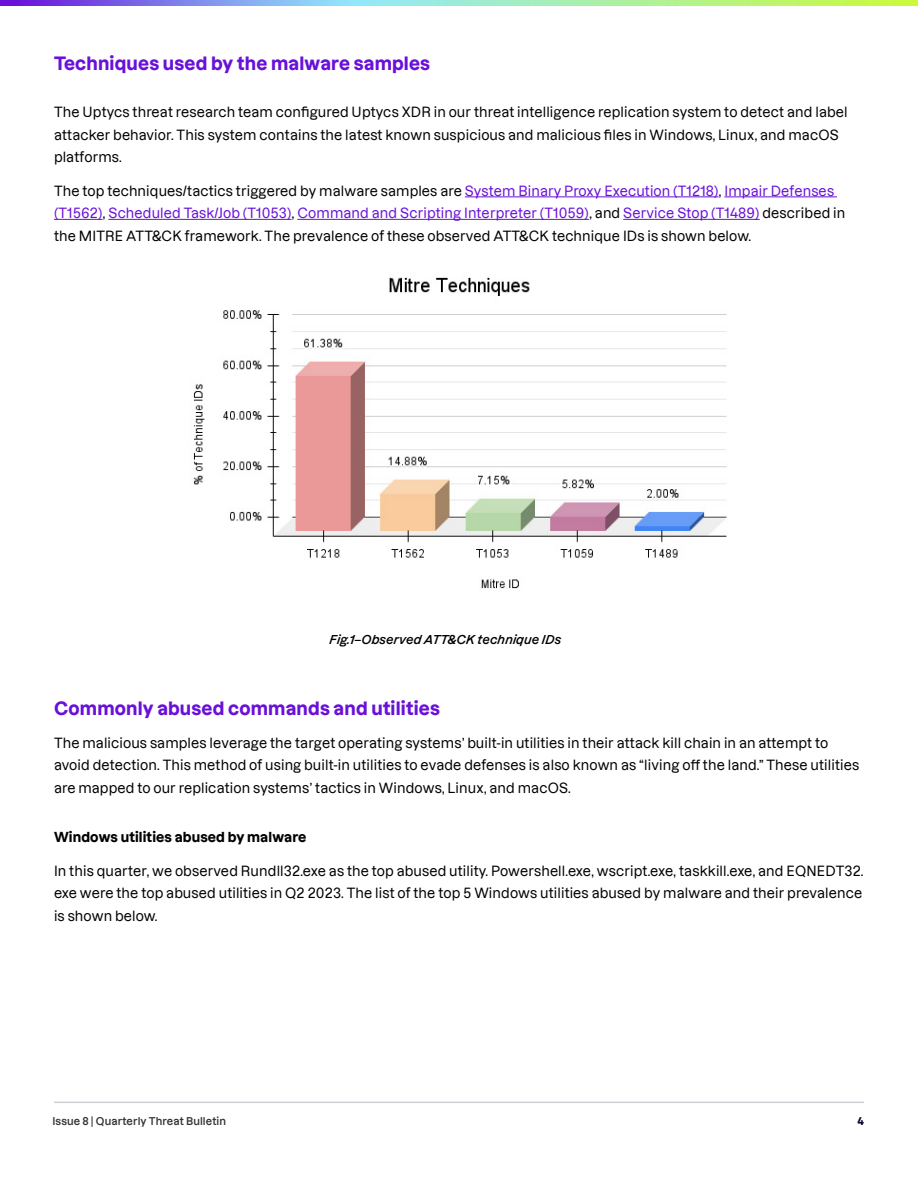
<style>
.page{position:relative;width:918px;height:1188px;background:#fff}
.page>*{position:absolute;margin:0;border:0;box-sizing:border-box;transform-origin:0 0}
.t1{font:700 18px "Dazzed";letter-spacing:.01em;color:#6910d9}
.t2{font:500 13.5px/22.5px "Dazzed";letter-spacing:.01em;color:#000}
.t3{font:700 13.5px "Dazzed";letter-spacing:.01em;color:#000}
.t4{font:italic 600 12px "Dazzed";letter-spacing:.01em;color:#000}
.t5{font:600 10.5px "Dazzed";letter-spacing:.01em;color:#333}
.t6{font:700 10.5px "Dazzed";color:#0b062b}
.s1{color:#6910d9}
</style>
<div class="page">
<svg style="left:0;top:0;width:918px;height:5px;background:#9bc4b9"></svg>
<hr style="left:54px;top:1102px;width:810px;height:1px;background:#0b062b">
<hr style="left:465px;top:197px;width:254px;height:1px;background:#6910d9">
<hr style="left:724px;top:197px;width:113px;height:1px;background:#6910d9">
<hr style="left:54px;top:219px;width:49px;height:1px;background:#6910d9">
<hr style="left:108px;top:219px;width:184px;height:1px;background:#6910d9">
<hr style="left:297px;top:219px;width:292px;height:1px;background:#6910d9">
<hr style="left:623px;top:219px;width:137px;height:1px;background:#6910d9">
<img style="left:193px;top:277px;width:534px;height:312px">
<h1 class="t1" style="left:54px;top:49px;width:378px">Techniques used by the malware samples</h1>
<p class="t2" style="left:54px;top:99px;width:795px">The Uptycs threat research team configured Uptycs XDR in our threat intelligence replication system to detect and label attacker behavior. This system contains the latest known suspicious and malicious files in Windows, Linux, and macOS platforms.</p>
<p class="t2" style="left:54px;top:178px;width:793px">The top techniques/tactics triggered by malware samples are <span class="s1">System Binary Proxy Execution (T1218)</span>, <span class="s1">Impair Defenses (T1562)</span>, <span class="s1">Scheduled Task/Job (T1053)</span>, <span class="s1">Command and Scripting Interpreter (T1059)</span>, and <span class="s1">Service Stop (T1489)</span> described in the MITRE ATT&amp;CK framework. The prevalence of these observed ATT&amp;CK technique IDs is shown below.</p>
<p class="t4" style="left:330px;top:630px;width:233px">Fig.1–Observed ATT&amp;CK technique IDs</p>
<h1 class="t1" style="left:54px;top:693px;width:387px">Commonly abused commands and utilities</h1>
<p class="t2" style="left:54px;top:730px;width:807px">The malicious samples leverage the target operating systems’ built-in utilities in their attack kill chain in an attempt to avoid detection. This method of using built-in utilities to evade defenses is also known as “living off the land.” These utilities are mapped to our replication systems’ tactics in Windows, Linux, and macOS.</p>
<p class="t3" style="left:54px;top:826px;width:254px">Windows utilities abused by malware</p>
<p class="t2" style="left:54px;top:858px;width:811px;text-align:justify">In this quarter, we observed Rundll32.exe as the top abused utility. Powershell.exe, wscript.exe, taskkill.exe, and EQNEDT32. exe were the top abused utilities in Q2 2023. The list of the top 5 Windows utilities abused by malware and their prevalence is shown below.</p>
<p class="t5" style="left:52px;top:1112px;width:175px">Issue 8 | Quarterly Threat Bulletin</p>
<p class="t6" style="left:857px;top:1112px;width:8px">4</p>
</div>
